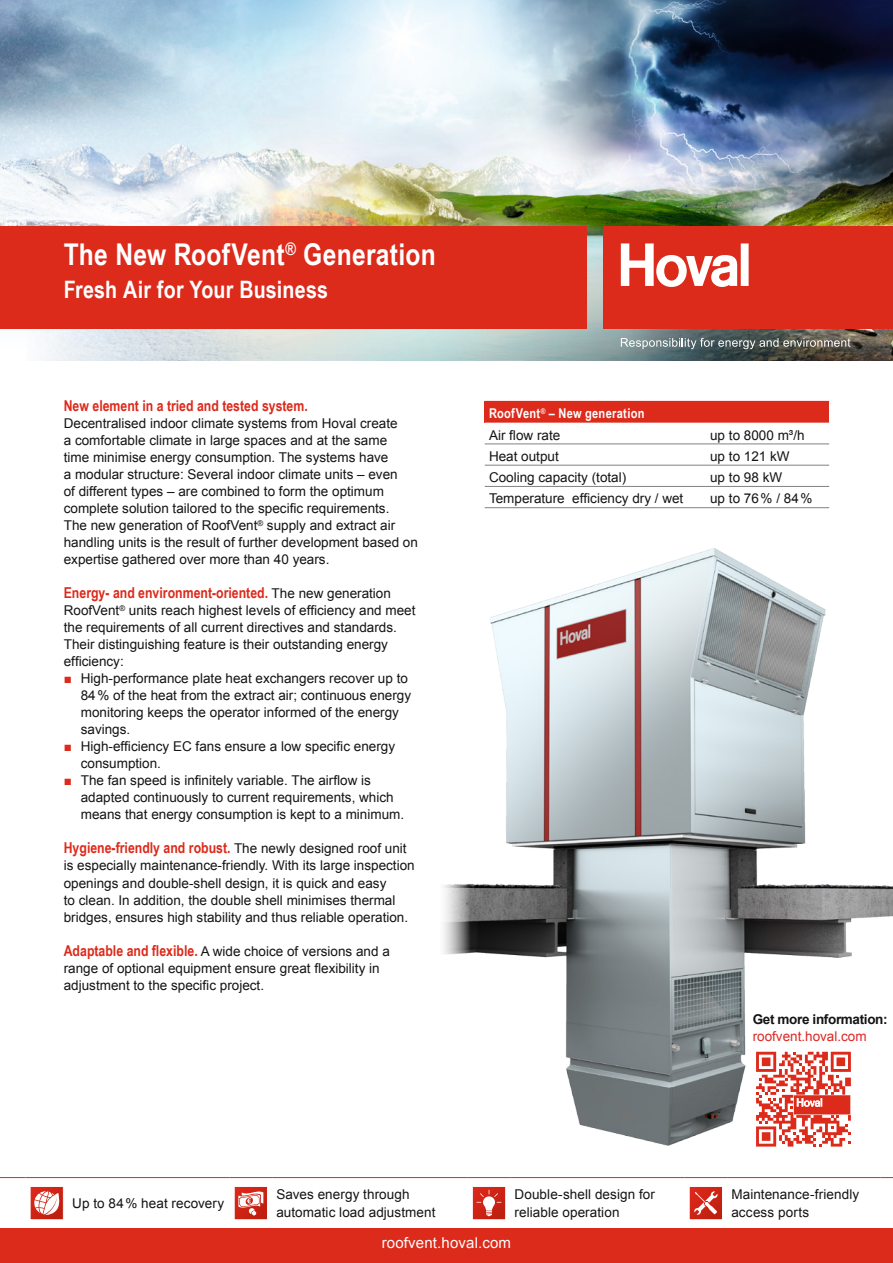
<style>
.page{position:relative;width:893px;height:1263px;background:#fff}
.page>*{position:absolute;margin:0;border:0;box-sizing:border-box;transform-origin:0 0}
.t1{font:700 30px "Arial Narrow";letter-spacing:.01em;color:#fff}
.t2{font:700 24px "Arial Narrow";letter-spacing:.01em;color:#fff}
.t3{font:700 15px "Arial Narrow";color:#dc2a1b}
.t4{font:15px "Arial";letter-spacing:.01em;color:#fff}
.t5{font:13.5px/17px "Arial";color:#131413}
.t6{font:700 13.5px "Arial Narrow";letter-spacing:.02em;color:#fff}
.t7{font:700 13.5px "Arial";letter-spacing:-.025em;color:#131413}
.t8{font:13.5px "Arial";color:#de2725}
.s1{font-family:"Arial";font-weight:400;font-size:13.5px;color:#131413}
.s2{color:#dc2a1b}
.s3{font-family:"Arial Narrow";font-weight:700;font-size:15px;color:#dc2a1b}
</style>
<div class="page">
<img style="left:0;top:0;width:893px;height:360px">
<div style="left:0;top:226px;width:587px;height:102px;background:#dc2a1b"></div>
<div style="left:604px;top:226px;width:289px;height:102px;background:#dc2a1b"></div>
<svg style="left:621px;top:243px;width:128px;height:44px"></svg>
<svg style="left:621px;top:338px;width:229px;height:11px;background:#7b8381"></svg>
<img style="left:443px;top:548px;width:450px;height:598px">
<svg style="left:0;top:1177px;width:26px;height:1px"></svg>
<hr style="left:26px;top:1177px;width:42px;height:1px;background:#dc2a1b">
<hr style="left:68px;top:1177px;width:162px;height:1px;background:#dc2a1b">
<hr style="left:230px;top:1177px;width:42px;height:1px;background:#dc2a1b">
<svg style="left:0;top:1228px;width:26px;height:1px"></svg>
<hr style="left:272px;top:1177px;width:196px;height:1px;background:#dc2a1b">
<hr style="left:468px;top:1177px;width:42px;height:1px;background:#dc2a1b">
<hr style="left:510px;top:1177px;width:175px;height:1px;background:#dc2a1b">
<hr style="left:685px;top:1177px;width:42px;height:1px;background:#dc2a1b">
<hr style="left:727px;top:1177px;width:153px;height:1px;background:#dc2a1b">
<svg style="left:880px;top:1177px;width:13px;height:1px"></svg>
<hr style="left:26px;top:1228px;width:42px;height:1px;background:#dc2a1b">
<hr style="left:68px;top:1228px;width:162px;height:1px;background:#dc2a1b">
<hr style="left:230px;top:1228px;width:42px;height:1px;background:#dc2a1b">
<hr style="left:272px;top:1228px;width:196px;height:1px;background:#dc2a1b">
<hr style="left:468px;top:1228px;width:42px;height:1px;background:#dc2a1b">
<hr style="left:510px;top:1228px;width:175px;height:1px;background:#dc2a1b">
<hr style="left:685px;top:1228px;width:42px;height:1px;background:#dc2a1b">
<hr style="left:727px;top:1228px;width:153px;height:1px;background:#dc2a1b">
<svg style="left:880px;top:1228px;width:13px;height:1px"></svg>
<svg style="left:32px;top:1188px;width:30px;height:30px"></svg>
<svg style="left:34px;top:1191px;width:27px;height:24px"></svg>
<div style="left:30px;top:1186px;width:34px;height:34px;border:1px solid #fff"></div>
<svg style="left:236px;top:1188px;width:30px;height:30px"></svg>
<svg style="left:238px;top:1191px;width:25px;height:24px"></svg>
<div style="left:234px;top:1186px;width:34px;height:34px;border:1px solid #fff"></div>
<svg style="left:474px;top:1188px;width:30px;height:30px"></svg>
<svg style="left:477px;top:1190px;width:24px;height:26px"></svg>
<div style="left:472px;top:1186px;width:34px;height:34px;border:1px solid #fff"></div>
<svg style="left:691px;top:1188px;width:30px;height:30px"></svg>
<svg style="left:694px;top:1191px;width:24px;height:24px"></svg>
<div style="left:689px;top:1186px;width:34px;height:34px;border:1px solid #fff"></div>
<div style="left:485px;top:401px;width:344px;height:22px;background:#dc2a1b"></div>
<svg style="left:485px;top:444px;width:344px;height:21px"></svg>
<hr style="left:485px;top:443px;width:221px;height:1px;background:#818181">
<hr style="left:706px;top:443px;width:123px;height:1px;background:#818181">
<hr style="left:485px;top:465px;width:221px;height:1px;background:#818181">
<hr style="left:706px;top:465px;width:123px;height:1px;background:#818181">
<hr style="left:485px;top:486px;width:221px;height:1px;background:#818181">
<hr style="left:706px;top:486px;width:123px;height:1px;background:#818181">
<hr style="left:485px;top:507px;width:221px;height:1px;background:#818181">
<hr style="left:706px;top:507px;width:123px;height:1px;background:#818181">
<div style="left:0;top:1229px;width:893px;height:34px;background:#dc2a1b"></div>
<div style="left:750px;top:1046px;width:107px;height:106px;background:#fff"></div>
<svg style="left:756px;top:1052px;width:95px;height:94px"></svg>
<h1 class="t1" style="left:64px;top:232px;width:374px">The New RoofVent<sup>®</sup> Generation</h1>
<h2 class="t2" style="left:64px;top:271px;width:266px">Fresh Air for Your Business</h2>
<p class="t3" style="left:64px;top:395px;width:246px">New element in a tried and tested system.</p>
<p class="t5" style="left:64px;top:415px;width:356px">Decentralised indoor climate systems from Hoval create<br>a comfortable climate in large spaces and at the same<br>time minimise energy consumption. The systems have<br>a modular structure: Several indoor climate units – even<br>of different types – are combined to form the optimum complete solution tailored to the specific requirements.<br>The new generation of RoofVent<sup>®</sup> supply and extract air handling units is the result of further development based on expertise gathered over more than 40 years.</p>
<p class="t3" style="left:64px;top:582px;width:329px">Energy- and environment-oriented. <span class="s1">The new generation</span></p>
<p class="t5" style="left:64px;top:602px;width:353px">RoofVent<sup>®</sup> units reach highest levels of efficiency and meet the requirements of all current directives and standards.<br>Their distinguishing feature is their outstanding energy efficiency:</p>
<p class="t5" style="left:81px;top:670px;width:332px;text-indent:-17px"><span class="s2">■</span> High-performance plate heat exchangers recover up to 84% of the heat from the extract air; continuous energy monitoring keeps the operator informed of the energy savings.</p>
<p class="t5" style="left:81px;top:738px;width:316px;text-indent:-17px"><span class="s2">■</span> High-efficiency EC fans ensure a low specific energy consumption.</p>
<p class="t5" style="left:81px;top:772px;width:325px;text-indent:-17px"><span class="s2">■</span> The fan speed is infinitely variable. The airflow is adapted continuously to current requirements, which means that energy consumption is kept to a minimum.</p>
<p class="t3" style="left:64px;top:837px;width:344px">Hygiene-friendly and robust. <span class="s1">The newly designed roof unit</span></p>
<p class="t5" style="left:64px;top:857px;width:352px">is especially maintenance-friendly. With its large inspection openings and double-shell design, it is quick and easy<br>to clean. In addition, the double shell minimises thermal bridges, ensures high stability and thus reliable operation.</p>
<p class="t5" style="left:64px;top:942px;width:328px"><span class="s3">Adaptable and flexible.</span> A wide choice of versions and a range of optional equipment ensure great flexibility in adjustment to the specific project.</p>
<p class="t6" style="left:489px;top:403px;width:157px">RoofVent<sup>®</sup> – New generation</p>
<p class="t5" style="left:489px;top:427px;width:73px">Air flow rate</p>
<p class="t5" style="left:710px;top:427px;width:96px">up to 8000 m³/h</p>
<p class="t5" style="left:489px;top:448px;width:71px">Heat output</p>
<p class="t5" style="left:710px;top:448px;width:81px">up to 121 kW</p>
<p class="t5" style="left:489px;top:469px;width:139px">Cooling capacity (total)</p>
<p class="t5" style="left:710px;top:469px;width:74px">up to 98 kW</p>
<p class="t5" style="left:489px;top:490px;width:196px">Temperature efficiency dry / wet</p>
<p class="t5" style="left:710px;top:490px;width:104px">up to 76% / 84%</p>
<p class="t7" style="left:753px;top:1010px;width:137px">Get more information:</p>
<p class="t8" style="left:753px;top:1027px;width:116px">roofvent.hoval.com</p>
<p class="t5" style="left:72px;top:1195px;width:153px">Up to 84% heat recovery</p>
<p class="t5" style="left:276px;top:1186px;width:161px">Saves energy through automatic load adjustment</p>
<p class="t5" style="left:514px;top:1186px;width:142px">Double-shell design for reliable operation</p>
<p class="t5" style="left:731px;top:1186px;width:129px">Maintenance-friendly access ports</p>
<p class="t4" style="left:382px;top:1233px;width:131px">roofvent.hoval.com</p>
</div>
